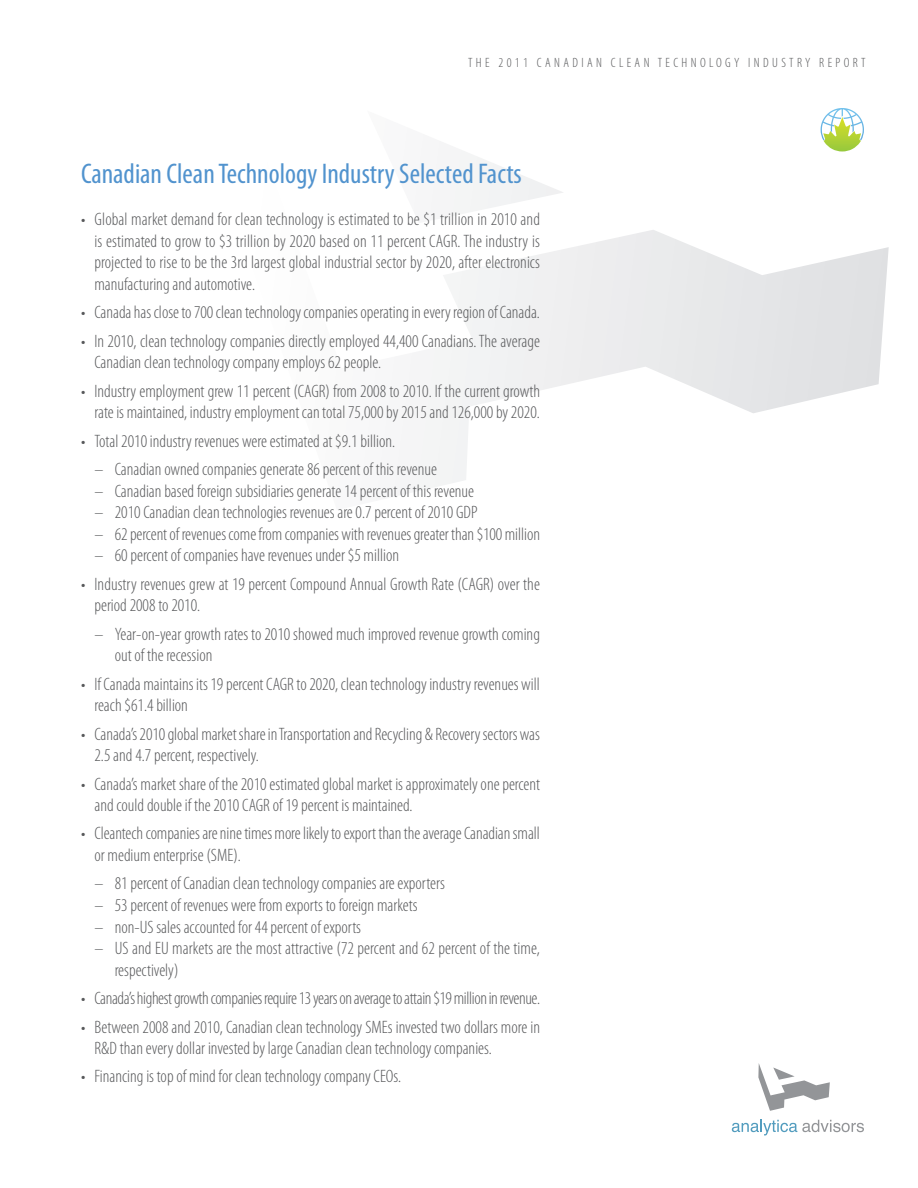
<style>
.page{position:relative;width:918px;height:1188px;background:#fff}
.page>*{position:absolute;margin:0;border:0;box-sizing:border-box;transform-origin:0 0}
.head_2{font:condensed 28.5px "Myriad Pro";color:#5193ce}
.bullet{font:300 condensed 18px/21.6px "Myriad Pro";color:#57585a}
.bullet_2{font:300 condensed 18px "Myriad Pro";color:#57585a}
.bullet_2_last{font:300 condensed 18px/21.6px "Myriad Pro";color:#57585a}
.bullet-2{font:300 condensed 18px "Myriad Pro";letter-spacing:-.02em;color:#57585a}
.bullet_last{font:300 condensed 18px "Myriad Pro";color:#57585a}
.body_copy{font:300 condensed 13.5px "Myriad Pro";letter-spacing:.25em;color:#57585a}
</style>
<div class="page">
<svg style="left:417px;top:119px;width:472px;height:372px"></svg>
<svg style="left:758px;top:1063px;width:72px;height:48px"></svg>
<svg style="left:732px;top:1120px;width:132px;height:15px"></svg>
<svg style="left:821px;top:108px;width:40px;height:44px"></svg>
<p class="body_copy" style="left:468px;top:55px;width:399px">THE 2011 CANADIAN CLEAN TECHNOLOGY INDUSTRY REPORT</p>
<p class="head_2" style="left:81px;top:157px;width:442px">Canadian Clean Technology Industry Selected Facts</p>
<p class="bullet" style="left:94px;top:209px;width:447px;text-align:justify;text-indent:-14px">• Global market demand for clean technology is estimated to be $1 trillion in 2010 and is estimated to grow to $3 trillion by 2020 based on 11 percent CAGR.The industry is projected to rise to be the 3rd largest global industrial sector by 2020, after electronics manufacturing and automotive.</p>
<p class="bullet" style="left:81px;top:302px;width:460px">• Canadahascloseto700cleantechnologycompaniesoperatingineveryregionofCanada.</p>
<p class="bullet" style="left:94px;top:330px;width:447px;text-indent:-14px">• In 2010, clean technology companies directly employed 44,400 Canadians.The average<br>Canadian clean technology company employs 62 people.</p>
<p class="bullet" style="left:81px;top:380px;width:461px;text-align:right">• Industry employment grew 11 percent (CAGR) from 2008 to 2010. If the current growth rateis maintained, industryemployment cantotal75,000by2015and126,000by2020.</p>
<p class="bullet" style="left:81px;top:430px;width:316px">• Total 2010 industry revenues were estimated at$9.1billion.</p>
<p class="bullet_2" style="left:94px;top:459px;width:344px">– Canadianowned companies generate 86 percentof this revenue</p>
<p class="bullet_2" style="left:94px;top:481px;width:381px">– Canadianbased foreign subsidiariesgenerate 14 percentof this revenue</p>
<p class="bullet_2" style="left:94px;top:503px;width:385px">– 2010 Canadian clean technologies revenuesare0.7 percent of 2010 GDP</p>
<p class="bullet_2" style="left:94px;top:524px;width:447px">– 62percentof revenuescomefromcompanieswithrevenuesgreater than$100million</p>
<p class="bullet_2_last" style="left:94px;top:545px;width:306px">– 60 percentof companies haverevenues under $5 million</p>
<p class="bullet" style="left:94px;top:573px;width:447px;text-indent:-14px">• Industry revenues grew at 19 percent Compound Annual Growth Rate (CAGR) over the period 2008 to 2010.</p>
<p class="bullet_2_last" style="left:115px;top:623px;width:427px;text-indent:-20px">– Year-on-year growth rates to 2010 showed much improved revenue growth coming out of the recession</p>
<p class="bullet" style="left:94px;top:673px;width:447px;text-indent:-14px">• IfCanadamaintains its19percentCAGRto2020, cleantechnologyindustryrevenues will reach $61.4 billion</p>
<p class="bullet" style="left:94px;top:723px;width:447px;text-indent:-14px">• Canada’s2010globalmarketshareinTransportationandRecycling &amp; Recoverysectorswas<br>2.5 and4.7 percent, respectively.</p>
<p class="bullet" style="left:94px;top:773px;width:447px;text-indent:-14px">• Canada’s market share of the 2010 estimated global market is approximately one percent and coulddouble if the2010CAGR of19percent is maintained.</p>
<p class="bullet" style="left:94px;top:823px;width:447px;text-indent:-14px">• Cleantechcompaniesareninetimesmorelikelytoexport thantheaverageCanadiansmall or medium enterprise (SME).</p>
<p class="bullet_2" style="left:94px;top:874px;width:352px">– 81 percentof Canadianclean technology companiesare exporters</p>
<p class="bullet_2" style="left:94px;top:895px;width:325px">– 53 percentof revenues werefrom exports toforeign markets</p>
<p class="bullet_2" style="left:94px;top:917px;width:268px">– non-US sales accounted for 44 percentofexports</p>
<p class="bullet_2_last" style="left:115px;top:938px;width:427px;text-indent:-20px">– US and EU markets are the most attractive (72 percent and 62 percent of the time, respectively)</p>
<p class="bullet-2" style="left:81px;top:989px;width:461px">• Canada’shighestgrowthcompaniesrequire13yearsonaveragetoattain$19millioninrevenue.</p>
<p class="bullet" style="left:94px;top:1016px;width:447px;text-indent:-14px">• Between 2008 and 2010, Canadian clean technology SMEs invested two dollars more in<br>R&amp;D than every dollar invested by large Canadian cleantechnologycompanies.</p>
<p class="bullet_last" style="left:81px;top:1067px;width:322px">• Financing is top of mind for clean technology companyCEOs.</p>
</div>
